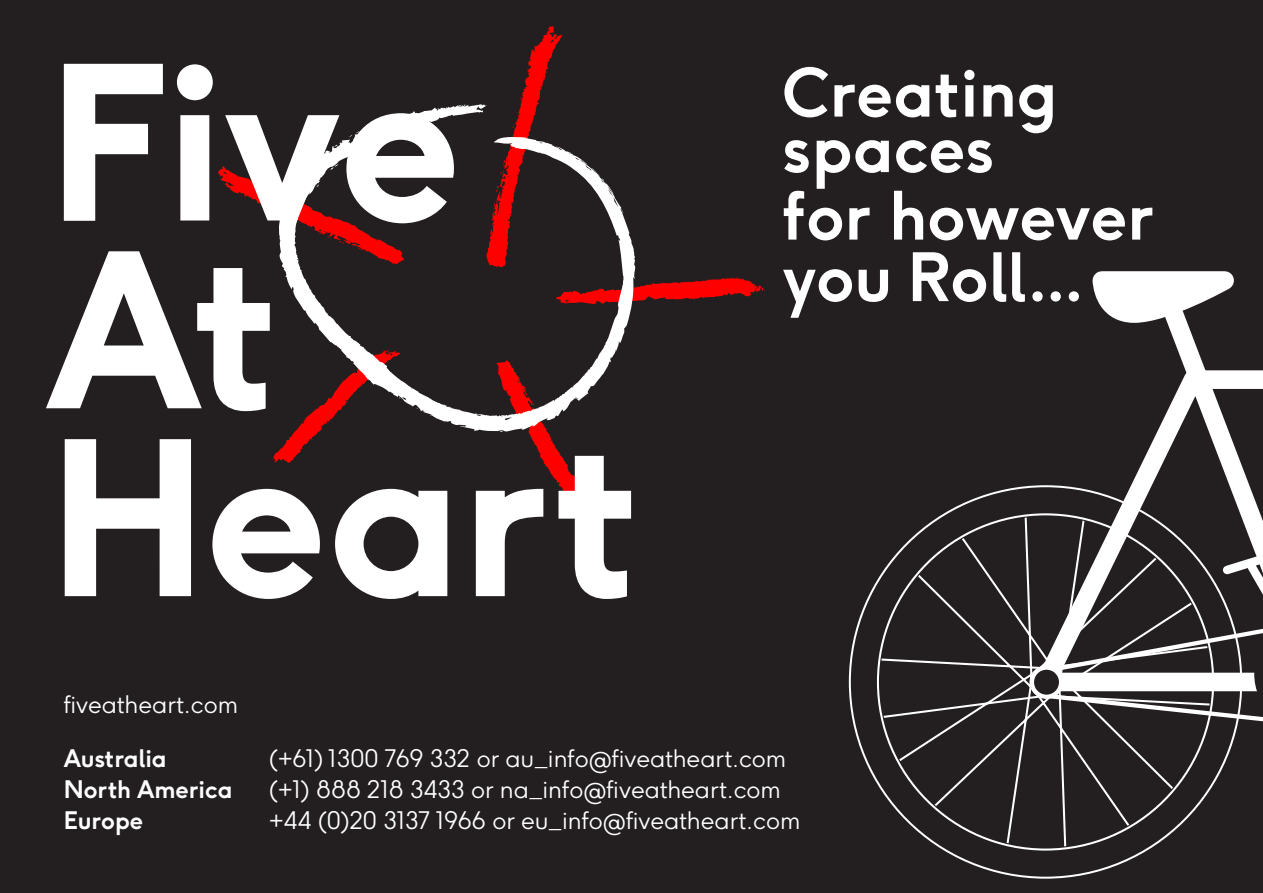
<style>
.page{position:relative;width:1263px;height:893px;background:#231f20}
.page>*{position:absolute;margin:0;border:0;box-sizing:border-box;transform-origin:0 0}
.Sign_off{font:700 66px/55.5px "F37 Ginger";color:#fff}
.Compay_Details{font:300 24px "F37 Ginger";color:#fff}
.Compay_Details-2{font:700 24px "F37 Ginger";color:#fff}
</style>
<div class="page">
<svg style="left:848px;top:486px;width:389px;height:393px"></svg>
<svg style="left:1021px;top:332px;width:242px;height:375px"></svg>
<svg style="left:1092px;top:271px;width:142px;height:61px"></svg>
<svg style="left:1029px;top:546px;width:234px;height:184px"></svg>
<svg style="left:1032px;top:668px;width:29px;height:29px"></svg>
<div style="left:1030px;top:665px;width:33px;height:34px;border:4px solid #fff;border-radius:50%"></div>
<svg style="left:520px;top:26px;width:43px;height:78px"></svg>
<svg style="left:636px;top:277px;width:129px;height:24px"></svg>
<svg style="left:454px;top:104px;width:182px;height:327px"></svg>
<svg style="left:46px;top:64px;width:408px;height:535px"></svg>
<svg style="left:476px;top:360px;width:155px;height:239px"></svg>
<p class="Sign_off" style="left:782px;top:71px;width:277px">Creating spaces</p>
<p class="Sign_off" style="left:782px;top:191px;width:373px;line-height:61.5px">for however you Roll...</p>
<p class="Compay_Details" style="left:64px;top:693px;width:176px">fiveatheart.com</p>
<p class="Compay_Details-2" style="left:64px;top:747px;width:104px">Australia</p>
<p class="Compay_Details" style="left:269px;top:747px;width:518px">(+61) 1300 769 332 or au_info@fiveatheart.com</p>
<p class="Compay_Details-2" style="left:64px;top:779px;width:170px">North America</p>
<p class="Compay_Details" style="left:269px;top:779px;width:513px">(+1) 888 218 3433 or na_info@fiveatheart.com</p>
<p class="Compay_Details-2" style="left:64px;top:810px;width:81px">Europe</p>
<p class="Compay_Details" style="left:269px;top:810px;width:532px">+44 (0)20 3137 1966 or eu_info@fiveatheart.com</p>
</div>
